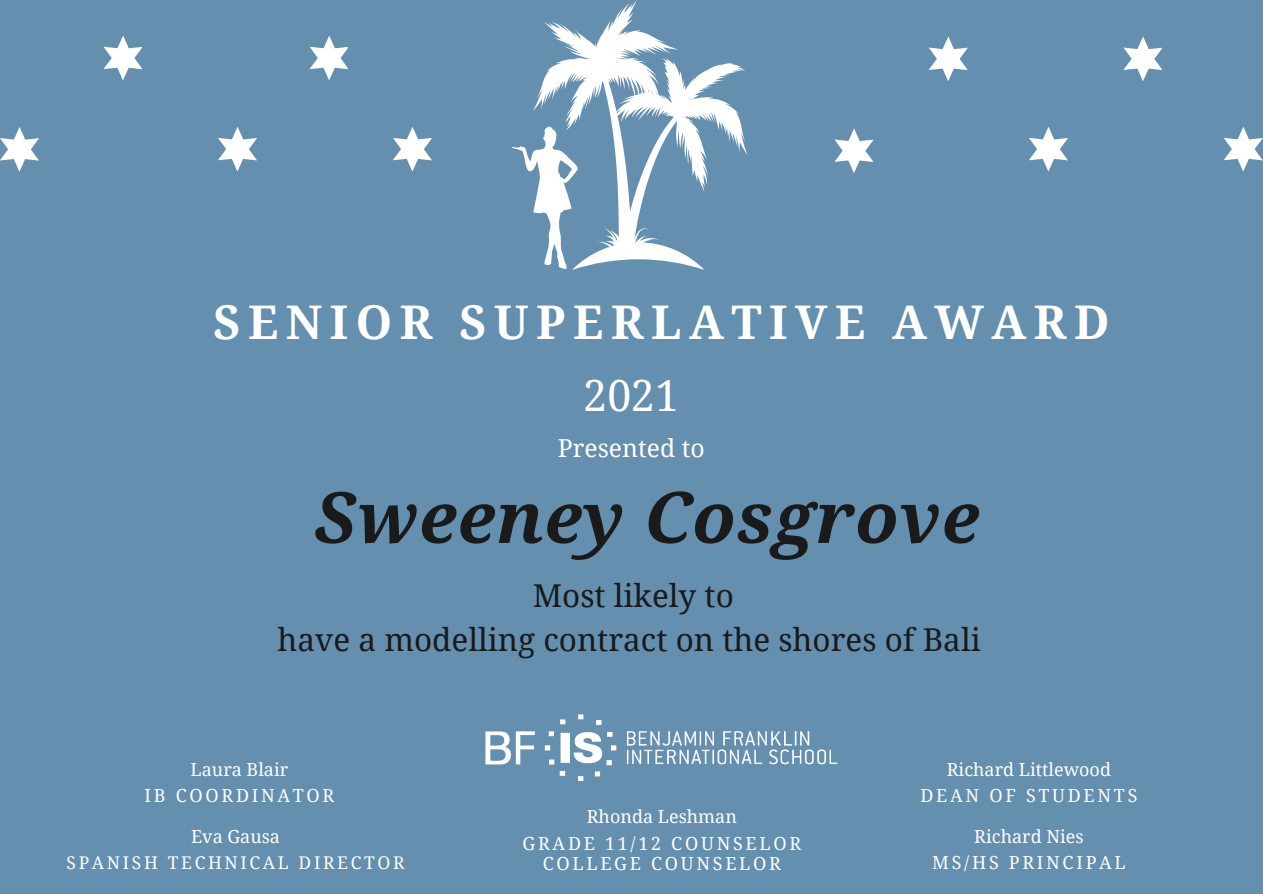
<style>
.page{position:relative;width:1263px;height:894px;background:#fff}
.page>*{position:absolute;margin:0;border:0;box-sizing:border-box;transform-origin:0 0}
.t1{font:italic 700 70.8px "Droid Serif";letter-spacing:.01em;color:#1a1a1a}
.t2{font:700 46.35px "Droid Serif";letter-spacing:.16em;color:#fff}
.t3{font:42.75px "Droid Serif";color:#fff}
.t4{font:31.5px "Droid Serif";color:#1a1a1a}
.t5{font:24.75px "Droid Serif";color:#fff}
.t6{font:18px "Droid Serif";letter-spacing:.15em;color:#fff}
.t7{font:18px "Droid Serif";color:#fff}
.t8{font:17.55px "Droid Serif";letter-spacing:.15em;color:#fff}
</style>
<div class="page">
<div style="left:0;top:0;width:1263px;height:893px;background:#648faf"></div>
<svg style="left:512px;top:0;width:236px;height:270px"></svg>
<svg style="left:834px;top:128px;width:39px;height:45px"></svg>
<svg style="left:1029px;top:127px;width:38px;height:44px"></svg>
<svg style="left:929px;top:36px;width:38px;height:45px"></svg>
<svg style="left:1123px;top:36px;width:39px;height:45px"></svg>
<svg style="left:1224px;top:127px;width:38px;height:44px"></svg>
<svg style="left:0;top:127px;width:38px;height:45px"></svg>
<svg style="left:218px;top:127px;width:38px;height:44px"></svg>
<svg style="left:104px;top:36px;width:38px;height:44px"></svg>
<svg style="left:310px;top:36px;width:38px;height:44px"></svg>
<svg style="left:393px;top:127px;width:38px;height:44px"></svg>
<img style="left:485px;top:714px;width:353px;height:67px">
<p class="t2" style="left:213px;top:296px;width:898px">SENIOR SUPERLATIVE AWARD</p>
<p class="t3" style="left:583px;top:371px;width:97px">2021</p>
<p class="t5" style="left:558px;top:434px;width:149px">Presented to</p>
<p class="t1" style="left:314px;top:477px;width:667px">Sweeney Cosgrove</p>
<p class="t4" style="left:533px;top:578px;width:203px">Most likely to</p>
<p class="t4" style="left:277px;top:621px;width:705px">have a modelling contract on the shores of Bali</p>
<p class="t7" style="left:191px;top:759px;width:99px">Laura Blair</p>
<p class="t7" style="left:947px;top:758px;width:166px">Richard Littlewood</p>
<p class="t6" style="left:145px;top:785px;width:191px">IB COORDINATOR</p>
<p class="t6" style="left:920px;top:785px;width:218px">DEAN OF STUDENTS</p>
<p class="t7" style="left:587px;top:806px;width:152px">Rhonda Leshman</p>
<p class="t7" style="left:191px;top:826px;width:91px">Eva Gausa</p>
<p class="t8" style="left:67px;top:852px;width:339px">SPANISH TECHNICAL DIRECTOR</p>
<p class="t6" style="left:523px;top:832px;width:280px">GRADE 11/12 COUNSELOR</p>
<p class="t6" style="left:543px;top:853px;width:240px">COLLEGE COUNSELOR</p>
<p class="t7" style="left:974px;top:826px;width:111px">Richard Nies</p>
<p class="t6" style="left:932px;top:852px;width:195px">MS/HS PRINCIPAL</p>
</div>
